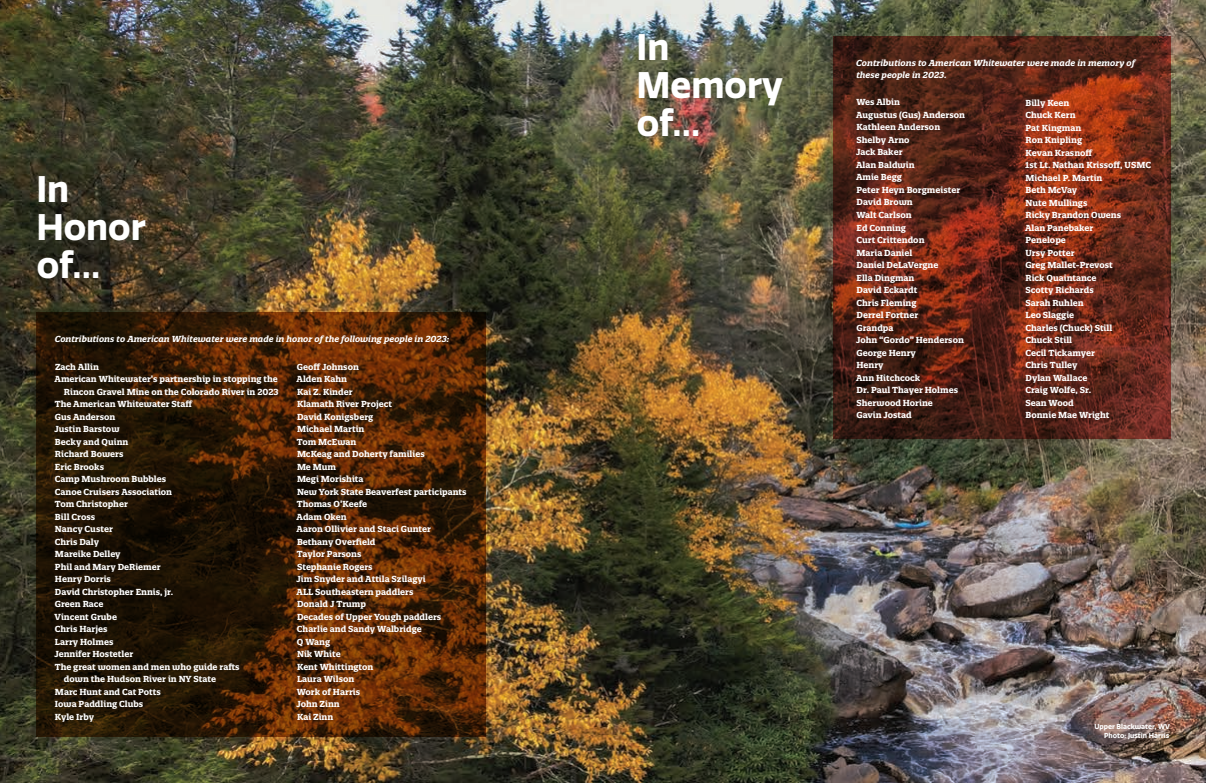
<style>
.page{position:relative;width:1206px;height:783px;background:#fff}
.page>*{position:absolute;margin:0;border:0;box-sizing:border-box;transform-origin:0 0}
.Feature_Header{font:700 36px/38px "Quatro";color:#fff}
.Body_8_5_pt_Quatro_Slab{font:700 8.5px/12.5px "Quatro Slab";color:#fff;text-align:right}
.Body_8_5_pt_Quatro_Slab-2{font:italic 700 8.5px/12.5px "Quatro Slab";color:#fff}
.Caption_White{font:700 7px "Quatro";color:#fff}
</style>
<div class="page">
<img style="left:0;top:0;width:1206px;height:783px">
<svg style="left:834px;top:36px;width:337px;height:403px;background:#612617"></svg>
<svg style="left:36px;top:313px;width:450px;height:424px;background:#3c1e05"></svg>
<p class="Feature_Header" style="left:36px;top:170px;width:34px">In</p>
<p class="Feature_Header" style="left:36px;top:208px;width:111px">Honor</p>
<p class="Feature_Header" style="left:37px;top:246px;width:65px">of…</p>
<p class="Body_8_5_pt_Quatro_Slab-2" style="left:55px;top:332px;width:396px">Contributions to American Whitewater were made in honor of the following people in 2023:</p>
<p class="Body_8_5_pt_Quatro_Slab" style="left:55px;top:360px;width:45px">Zach Allin</p>
<p class="Body_8_5_pt_Quatro_Slab" style="left:55px;top:373px;width:226px">American Whitewater’s partnership in stopping the<br>Rincon Gravel Mine on the Colorado River in 2023</p>
<p class="Body_8_5_pt_Quatro_Slab" style="left:55px;top:398px;width:139px">The American Whitewater Staff</p>
<p class="Body_8_5_pt_Quatro_Slab" style="left:55px;top:410px;width:62px">Gus Anderson</p>
<p class="Body_8_5_pt_Quatro_Slab" style="left:54px;top:423px;width:67px">Justin Barstow</p>
<p class="Body_8_5_pt_Quatro_Slab" style="left:55px;top:435px;width:75px">Becky and Quinn</p>
<p class="Body_8_5_pt_Quatro_Slab" style="left:55px;top:448px;width:70px">Richard Bowers</p>
<p class="Body_8_5_pt_Quatro_Slab" style="left:55px;top:460px;width:51px">Eric Brooks</p>
<p class="Body_8_5_pt_Quatro_Slab" style="left:55px;top:473px;width:113px">Camp Mushroom Bubbles</p>
<p class="Body_8_5_pt_Quatro_Slab" style="left:55px;top:485px;width:119px">Canoe Cruisers Association</p>
<p class="Body_8_5_pt_Quatro_Slab" style="left:55px;top:498px;width:75px">Tom Christopher</p>
<p class="Body_8_5_pt_Quatro_Slab" style="left:55px;top:510px;width:42px">Bill Cross</p>
<p class="Body_8_5_pt_Quatro_Slab" style="left:55px;top:523px;width:59px">Nancy Custer</p>
<p class="Body_8_5_pt_Quatro_Slab" style="left:55px;top:535px;width:46px">Chris Daly</p>
<p class="Body_8_5_pt_Quatro_Slab" style="left:55px;top:548px;width:67px">Mareike Delley</p>
<p class="Body_8_5_pt_Quatro_Slab" style="left:55px;top:560px;width:107px">Phil and Mary DeRiemer</p>
<p class="Body_8_5_pt_Quatro_Slab" style="left:55px;top:573px;width:57px">Henry Dorris</p>
<p class="Body_8_5_pt_Quatro_Slab" style="left:55px;top:585px;width:120px">David Christopher Ennis, jr.</p>
<p class="Body_8_5_pt_Quatro_Slab" style="left:55px;top:598px;width:50px">Green Race</p>
<p class="Body_8_5_pt_Quatro_Slab" style="left:55px;top:610px;width:64px">Vincent Grube</p>
<p class="Body_8_5_pt_Quatro_Slab" style="left:55px;top:623px;width:54px">Chris Harjes</p>
<p class="Body_8_5_pt_Quatro_Slab" style="left:55px;top:635px;width:60px">Larry Holmes</p>
<p class="Body_8_5_pt_Quatro_Slab" style="left:54px;top:648px;width:80px">Jennifer Hostetler</p>
<p class="Body_8_5_pt_Quatro_Slab" style="left:64px;top:660px;width:177px;text-align:left;text-indent:-9px">The great women and men who guide rafts down the Hudson River in NY State</p>
<p class="Body_8_5_pt_Quatro_Slab" style="left:55px;top:685px;width:107px">Marc Hunt and Cat Potts</p>
<p class="Body_8_5_pt_Quatro_Slab" style="left:55px;top:698px;width:90px">Iowa Paddling Clubs</p>
<p class="Body_8_5_pt_Quatro_Slab" style="left:55px;top:710px;width:41px">Kyle Irby</p>
<p class="Body_8_5_pt_Quatro_Slab" style="left:297px;top:360px;width:63px">Geoff Johnson</p>
<p class="Body_8_5_pt_Quatro_Slab" style="left:297px;top:373px;width:52px">Alden Kahn</p>
<p class="Body_8_5_pt_Quatro_Slab" style="left:297px;top:385px;width:57px">Kai Z. Kinder</p>
<p class="Body_8_5_pt_Quatro_Slab" style="left:297px;top:398px;width:97px">Klamath River Project</p>
<p class="Body_8_5_pt_Quatro_Slab" style="left:297px;top:410px;width:78px">David Konigsberg</p>
<p class="Body_8_5_pt_Quatro_Slab" style="left:297px;top:423px;width:69px">Michael Martin</p>
<p class="Body_8_5_pt_Quatro_Slab" style="left:297px;top:435px;width:61px">Tom McEwan</p>
<p class="Body_8_5_pt_Quatro_Slab" style="left:297px;top:448px;width:129px">McKeag and Doherty families</p>
<p class="Body_8_5_pt_Quatro_Slab" style="left:297px;top:460px;width:41px">Me Mum</p>
<p class="Body_8_5_pt_Quatro_Slab" style="left:297px;top:473px;width:68px">Megi Morishita</p>
<p class="Body_8_5_pt_Quatro_Slab" style="left:297px;top:485px;width:171px">New York State Beaverfest participants</p>
<p class="Body_8_5_pt_Quatro_Slab" style="left:297px;top:498px;width:72px">Thomas O’Keefe</p>
<p class="Body_8_5_pt_Quatro_Slab" style="left:297px;top:510px;width:52px">Adam Oken</p>
<p class="Body_8_5_pt_Quatro_Slab" style="left:297px;top:523px;width:136px">Aaron Ollivier and Staci Gunter</p>
<p class="Body_8_5_pt_Quatro_Slab" style="left:297px;top:535px;width:80px">Bethany Overfield</p>
<p class="Body_8_5_pt_Quatro_Slab" style="left:297px;top:548px;width:66px">Taylor Parsons</p>
<p class="Body_8_5_pt_Quatro_Slab" style="left:297px;top:560px;width:77px">Stephanie Rogers</p>
<p class="Body_8_5_pt_Quatro_Slab" style="left:297px;top:573px;width:131px">Jim Snyder and Attila Szilagyi</p>
<p class="Body_8_5_pt_Quatro_Slab" style="left:297px;top:585px;width:118px">ALL Southeastern paddlers</p>
<p class="Body_8_5_pt_Quatro_Slab" style="left:297px;top:598px;width:71px">Donald J Trump</p>
<p class="Body_8_5_pt_Quatro_Slab" style="left:297px;top:610px;width:146px">Decades of Upper Yough paddlers</p>
<p class="Body_8_5_pt_Quatro_Slab" style="left:297px;top:623px;width:126px">Charlie and Sandy Walbridge</p>
<p class="Body_8_5_pt_Quatro_Slab" style="left:297px;top:635px;width:35px">Q Wang</p>
<p class="Body_8_5_pt_Quatro_Slab" style="left:297px;top:648px;width:45px">Nik White</p>
<p class="Body_8_5_pt_Quatro_Slab" style="left:297px;top:660px;width:78px">Kent Whittington</p>
<p class="Body_8_5_pt_Quatro_Slab" style="left:297px;top:673px;width:59px">Laura Wilson</p>
<p class="Body_8_5_pt_Quatro_Slab" style="left:297px;top:685px;width:65px">Work of Harris</p>
<p class="Body_8_5_pt_Quatro_Slab" style="left:297px;top:698px;width:45px">John Zinn</p>
<p class="Body_8_5_pt_Quatro_Slab" style="left:297px;top:710px;width:38px">Kai Zinn</p>
<p class="Feature_Header" style="left:637px;top:28px;width:148px">In<br>Memory of…</p>
<p class="Body_8_5_pt_Quatro_Slab-2" style="left:856px;top:56px;width:280px">Contributions to American Whitewater were made in memory of these people in 2023.</p>
<p class="Body_8_5_pt_Quatro_Slab" style="left:856px;top:96px;width:45px">Wes Albin</p>
<p class="Body_8_5_pt_Quatro_Slab" style="left:856px;top:109px;width:110px">Augustus (Gus) Anderson</p>
<p class="Body_8_5_pt_Quatro_Slab" style="left:857px;top:121px;width:85px">Kathleen Anderson</p>
<p class="Body_8_5_pt_Quatro_Slab" style="left:857px;top:134px;width:55px">Shelby Arno</p>
<p class="Body_8_5_pt_Quatro_Slab" style="left:856px;top:146px;width:48px">Jack Baker</p>
<p class="Body_8_5_pt_Quatro_Slab" style="left:856px;top:159px;width:60px">Alan Baldwin</p>
<p class="Body_8_5_pt_Quatro_Slab" style="left:856px;top:171px;width:47px">Amie Begg</p>
<p class="Body_8_5_pt_Quatro_Slab" style="left:857px;top:184px;width:105px">Peter Heyn Borgmeister</p>
<p class="Body_8_5_pt_Quatro_Slab" style="left:857px;top:196px;width:58px">David Brown</p>
<p class="Body_8_5_pt_Quatro_Slab" style="left:856px;top:209px;width:57px">Walt Carlson</p>
<p class="Body_8_5_pt_Quatro_Slab" style="left:857px;top:221px;width:51px">Ed Conning</p>
<p class="Body_8_5_pt_Quatro_Slab" style="left:856px;top:234px;width:70px">Curt Crittendon</p>
<p class="Body_8_5_pt_Quatro_Slab" style="left:857px;top:246px;width:57px">Maria Daniel</p>
<p class="Body_8_5_pt_Quatro_Slab" style="left:857px;top:259px;width:83px">Daniel DeLaVergne</p>
<p class="Body_8_5_pt_Quatro_Slab" style="left:857px;top:271px;width:59px">Ella Dingman</p>
<p class="Body_8_5_pt_Quatro_Slab" style="left:857px;top:284px;width:62px">David Eckardt</p>
<p class="Body_8_5_pt_Quatro_Slab" style="left:856px;top:296px;width:62px">Chris Fleming</p>
<p class="Body_8_5_pt_Quatro_Slab" style="left:857px;top:309px;width:63px">Derrel Fortner</p>
<p class="Body_8_5_pt_Quatro_Slab" style="left:856px;top:321px;width:39px">Grandpa</p>
<p class="Body_8_5_pt_Quatro_Slab" style="left:856px;top:334px;width:109px">John “Gordo” Henderson</p>
<p class="Body_8_5_pt_Quatro_Slab" style="left:856px;top:346px;width:61px">George Henry</p>
<p class="Body_8_5_pt_Quatro_Slab" style="left:857px;top:359px;width:29px">Henry</p>
<p class="Body_8_5_pt_Quatro_Slab" style="left:856px;top:371px;width:66px">Ann Hitchcock</p>
<p class="Body_8_5_pt_Quatro_Slab" style="left:857px;top:384px;width:103px">Dr. Paul Thayer Holmes</p>
<p class="Body_8_5_pt_Quatro_Slab" style="left:857px;top:396px;width:78px">Sherwood Horine</p>
<p class="Body_8_5_pt_Quatro_Slab" style="left:856px;top:409px;width:57px">Gavin Jostad</p>
<p class="Body_8_5_pt_Quatro_Slab" style="left:1026px;top:96px;width:45px">Billy Keen</p>
<p class="Body_8_5_pt_Quatro_Slab" style="left:1025px;top:109px;width:52px">Chuck Kern</p>
<p class="Body_8_5_pt_Quatro_Slab" style="left:1026px;top:121px;width:57px">Pat Kingman</p>
<p class="Body_8_5_pt_Quatro_Slab" style="left:1026px;top:134px;width:58px">Ron Knipling</p>
<p class="Body_8_5_pt_Quatro_Slab" style="left:1026px;top:146px;width:69px">Kevan Krasnoff</p>
<p class="Body_8_5_pt_Quatro_Slab" style="left:1025px;top:159px;width:127px">1st Lt. Nathan Krissoff, USMC</p>
<p class="Body_8_5_pt_Quatro_Slab" style="left:1026px;top:171px;width:78px">Michael P. Martin</p>
<p class="Body_8_5_pt_Quatro_Slab" style="left:1026px;top:184px;width:53px">Beth McVay</p>
<p class="Body_8_5_pt_Quatro_Slab" style="left:1026px;top:196px;width:63px">Nute Mullings</p>
<p class="Body_8_5_pt_Quatro_Slab" style="left:1026px;top:209px;width:97px">Ricky Brandon Owens</p>
<p class="Body_8_5_pt_Quatro_Slab" style="left:1025px;top:221px;width:70px">Alan Panebaker</p>
<p class="Body_8_5_pt_Quatro_Slab" style="left:1026px;top:234px;width:42px">Penelope</p>
<p class="Body_8_5_pt_Quatro_Slab" style="left:1026px;top:246px;width:51px">Ursy Potter</p>
<p class="Body_8_5_pt_Quatro_Slab" style="left:1025px;top:259px;width:89px">Greg Mallet-Prevost</p>
<p class="Body_8_5_pt_Quatro_Slab" style="left:1026px;top:271px;width:73px">Rick Quaintance</p>
<p class="Body_8_5_pt_Quatro_Slab" style="left:1026px;top:284px;width:70px">Scotty Richards</p>
<p class="Body_8_5_pt_Quatro_Slab" style="left:1026px;top:296px;width:60px">Sarah Ruhlen</p>
<p class="Body_8_5_pt_Quatro_Slab" style="left:1026px;top:309px;width:50px">Leo Slaggie</p>
<p class="Body_8_5_pt_Quatro_Slab" style="left:1025px;top:321px;width:88px">Charles (Chuck) Still</p>
<p class="Body_8_5_pt_Quatro_Slab" style="left:1025px;top:334px;width:48px">Chuck Still</p>
<p class="Body_8_5_pt_Quatro_Slab" style="left:1025px;top:346px;width:71px">Cecil Tickamyer</p>
<p class="Body_8_5_pt_Quatro_Slab" style="left:1025px;top:359px;width:54px">Chris Tulley</p>
<p class="Body_8_5_pt_Quatro_Slab" style="left:1026px;top:371px;width:63px">Dylan Wallace</p>
<p class="Body_8_5_pt_Quatro_Slab" style="left:1025px;top:384px;width:67px">Craig Wolfe, Sr.</p>
<p class="Body_8_5_pt_Quatro_Slab" style="left:1026px;top:396px;width:50px">Sean Wood</p>
<p class="Body_8_5_pt_Quatro_Slab" style="left:1026px;top:409px;width:85px">Bonnie Mae Wright</p>
<p class="Caption_White" style="left:1094px;top:722px;width:77px">Upper Blackwater, WV</p>
<p class="Caption_White" style="left:1104px;top:731px;width:67px">Photo: Justin Harris</p>
</div>
